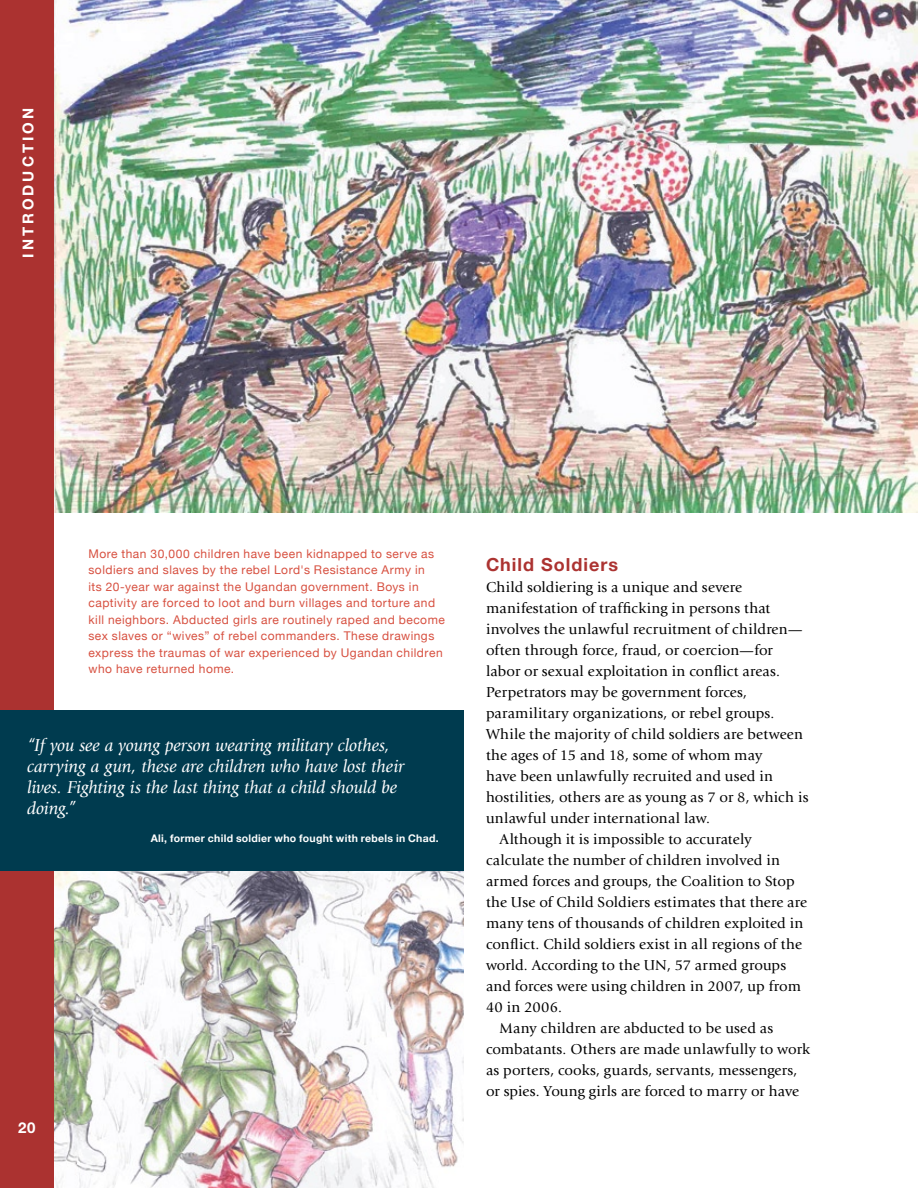
<style>
.page{position:relative;width:918px;height:1188px;background:#fff}
.page>*{position:absolute;margin:0;border:0;box-sizing:border-box;transform-origin:0 0}
.t1{font:italic 18px/21px "Giovanni Std";letter-spacing:-.005em;color:#fff}
.t2{font:700 18px "Helvetica Neue";letter-spacing:.055em;color:#ac3331}
.t3{font:15px "Giovanni Std";letter-spacing:.01em;color:#000}
.t4{font:700 15px "Helvetica Neue LT Std";letter-spacing:.2em;color:#fff}
.t5{font:12px/16.5px "Helvetica Neue";letter-spacing:.04em;color:#d75040}
.t6{font:700 10.5px "Helvetica Neue";letter-spacing:.025em;color:#fff}
</style>
<div class="page">
<img style="left:54px;top:0;width:864px;height:513px">
<img style="left:54px;top:871px;width:410px;height:317px">
<div style="left:0;top:0;width:54px;height:1188px;background:#ab3230"></div>
<div style="left:0;top:710px;width:464px;height:161px;background:#003b4f"></div>
<p class="t4" style="left:19px;top:258px;width:151px;rotate:-90deg">INTRODUCTION</p>
<p class="t5" style="left:88px;top:545px;width:358px">More than 30,000 children have been kidnapped to serve as soldiers and slaves by the rebel Lord's Resistance Army in<br>its 20-year war against the Ugandan government. Boys in captivity are forced to loot and burn villages and torture and kill neighbors. Abducted girls are routinely raped and become sex slaves or “wives” of rebel commanders. These drawings express the traumas of war experienced by Ugandan children who have returned home.</p>
<p class="t1" style="left:27px;top:735px;width:379px">“If you see a young person wearing military clothes, carrying a gun, these are children who have lost their lives. Fighting is the last thing that a child should be doing.”</p>
<p class="t6" style="left:151px;top:832px;width:290px">Ali, former child soldier who fought with rebels in Chad.</p>
<p class="t4" style="left:18px;top:1119px;width:19px">20</p>
<p class="t2" style="left:486px;top:553px;width:134px">Child Soldiers</p>
<p class="t3" style="left:486px;top:579px;width:258px">Child soldiering is a unique and severe</p>
<p class="t3" style="left:486px;top:600px;width:286px">manifestation of trafficking in persons that</p>
<p class="t3" style="left:486px;top:621px;width:318px">involves the unlawful recruitment of children—</p>
<p class="t3" style="left:486px;top:642px;width:288px">often through force, fraud, or coercion—for</p>
<p class="t3" style="left:486px;top:663px;width:296px">labor or sexual exploitation in conflict areas.</p>
<p class="t3" style="left:486px;top:684px;width:263px">Perpetrators may be government forces,</p>
<p class="t3" style="left:486px;top:705px;width:290px">paramilitary organizations, or rebel groups.</p>
<p class="t3" style="left:486px;top:726px;width:319px">While the majority of child soldiers are between</p>
<p class="t3" style="left:486px;top:747px;width:278px">the ages of 15 and 18, some of whom may</p>
<p class="t3" style="left:486px;top:768px;width:289px">have been unlawfully recruited and used in</p>
<p class="t3" style="left:486px;top:789px;width:324px">hostilities, others are as young as 7 or 8, which is</p>
<p class="t3" style="left:486px;top:810px;width:225px">unlawful under international law.</p>
<p class="t3" style="left:500px;top:831px;width:254px">Although it is impossible to accurately</p>
<p class="t3" style="left:486px;top:852px;width:295px">calculate the number of children involved in</p>
<p class="t3" style="left:486px;top:873px;width:310px">armed forces and groups, the Coalition to Stop</p>
<p class="t3" style="left:486px;top:894px;width:323px">the Use of Child Soldiers estimates that there are</p>
<p class="t3" style="left:486px;top:915px;width:319px">many tens of thousands of children exploited in</p>
<p class="t3" style="left:486px;top:936px;width:318px">conflict. Child soldiers exist in all regions of the</p>
<p class="t3" style="left:486px;top:957px;width:302px">world. According to the UN, 57 armed groups</p>
<p class="t3" style="left:486px;top:978px;width:317px">and forces were using children in 2007, up from</p>
<p class="t3" style="left:486px;top:999px;width:78px">40 in 2006.</p>
<p class="t3" style="left:500px;top:1020px;width:275px">Many children are abducted to be used as</p>
<p class="t3" style="left:486px;top:1041px;width:325px">combatants. Others are made unlawfully to work</p>
<p class="t3" style="left:486px;top:1062px;width:313px">as porters, cooks, guards, servants, messengers,</p>
<p class="t3" style="left:486px;top:1083px;width:315px">or spies. Young girls are forced to marry or have</p>
</div>
